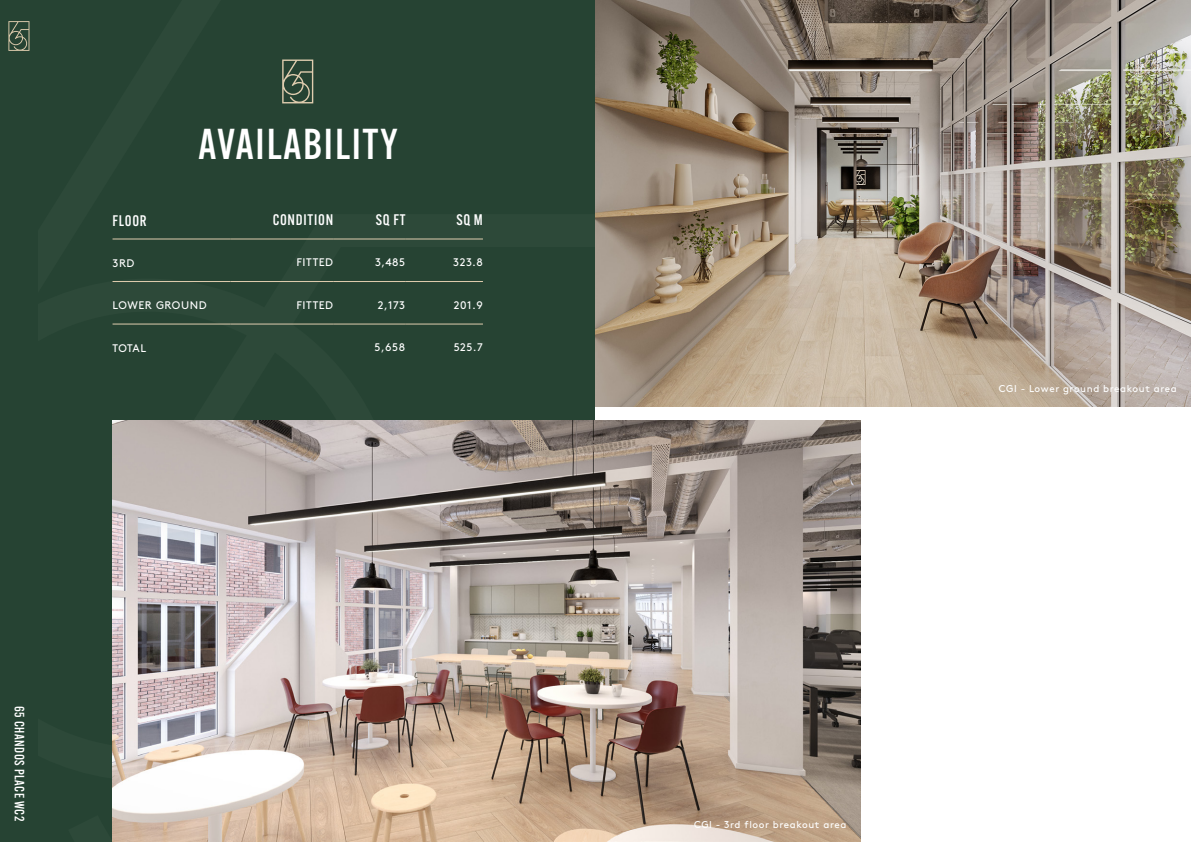
<style>
.page{position:relative;width:1191px;height:842px;background:#fff}
.page>*{position:absolute;margin:0;border:0;box-sizing:border-box;transform-origin:0 0}
.t1{font:500 42.3px "Alternate Gothic ATF";letter-spacing:.04em;color:#fff}
.t2{font:500 15px "Alternate Gothic ATF";letter-spacing:.05em;color:#fff}
.t3{font:500 13.2px "Alternate Gothic ATF";letter-spacing:.04em;color:#fff}
.t4{font:11px "Brown";letter-spacing:.05em;color:#fff}
.t5{font:9.9px "Brown";letter-spacing:.06em;color:#fff}
</style>
<div class="page">
<div style="left:38px;top:0;width:557px;height:842px;background:#264333"></div>
<svg style="left:282px;top:60px;width:31px;height:43px"></svg>
<hr style="left:112px;top:238px;width:118px;height:1px;background:#e0cdaf">
<hr style="left:230px;top:238px;width:103px;height:1px;background:#e0cdaf">
<hr style="left:333px;top:238px;width:72px;height:1px;background:#e0cdaf">
<hr style="left:405px;top:238px;width:78px;height:1px;background:#e0cdaf">
<hr style="left:112px;top:281px;width:118px;height:1px;background:#e0cdaf">
<hr style="left:230px;top:281px;width:103px;height:1px;background:#e0cdaf">
<hr style="left:333px;top:281px;width:72px;height:1px;background:#e0cdaf">
<hr style="left:405px;top:281px;width:78px;height:1px;background:#e0cdaf">
<hr style="left:112px;top:324px;width:118px;height:1px;background:#e0cdaf">
<hr style="left:230px;top:324px;width:103px;height:1px;background:#e0cdaf">
<hr style="left:333px;top:324px;width:72px;height:1px;background:#e0cdaf">
<hr style="left:405px;top:324px;width:78px;height:1px;background:#e0cdaf">
<img style="left:112px;top:420px;width:748px;height:422px">
<img style="left:595px;top:0;width:596px;height:406px">
<div style="left:0;top:0;width:38px;height:842px;background:#264333"></div>
<svg style="left:8px;top:21px;width:21px;height:30px"></svg>
<h1 class="t1" style="left:199px;top:117px;width:201px">AVAILABILITY</h1>
<h2 class="t2" style="left:112px;top:211px;width:36px">FLOOR</h2>
<h2 class="t2" style="left:273px;top:210px;width:62px">CONDITION</h2>
<h2 class="t2" style="left:376px;top:210px;width:31px">SQ FT</h2>
<h2 class="t2" style="left:456px;top:210px;width:28px">SQ M</h2>
<p class="t4" style="left:112px;top:255px;width:23px">3RD</p>
<p class="t4" style="left:296px;top:254px;width:38px">FITTED</p>
<p class="t4" style="left:375px;top:254px;width:31px">3,485</p>
<p class="t4" style="left:453px;top:254px;width:31px">323.8</p>
<p class="t4" style="left:112px;top:297px;width:96px">LOWER GROUND</p>
<p class="t4" style="left:296px;top:296px;width:38px">FITTED</p>
<p class="t4" style="left:378px;top:296px;width:29px">2,173</p>
<p class="t4" style="left:454px;top:296px;width:31px">201.9</p>
<p class="t4" style="left:112px;top:340px;width:35px">TOTAL</p>
<p class="t4" style="left:374px;top:339px;width:32px">5,658</p>
<p class="t4" style="left:454px;top:339px;width:31px">525.7</p>
<p class="t3" style="left:28px;top:706px;width:117px;rotate:90deg">65 CHANDOS PLACE WC2</p>
<p class="t5" style="left:998px;top:381px;width:179px">CGI - Lower ground breakout area</p>
<p class="t5" style="left:694px;top:817px;width:154px">CGI - 3rd floor breakout area</p>
</div>
